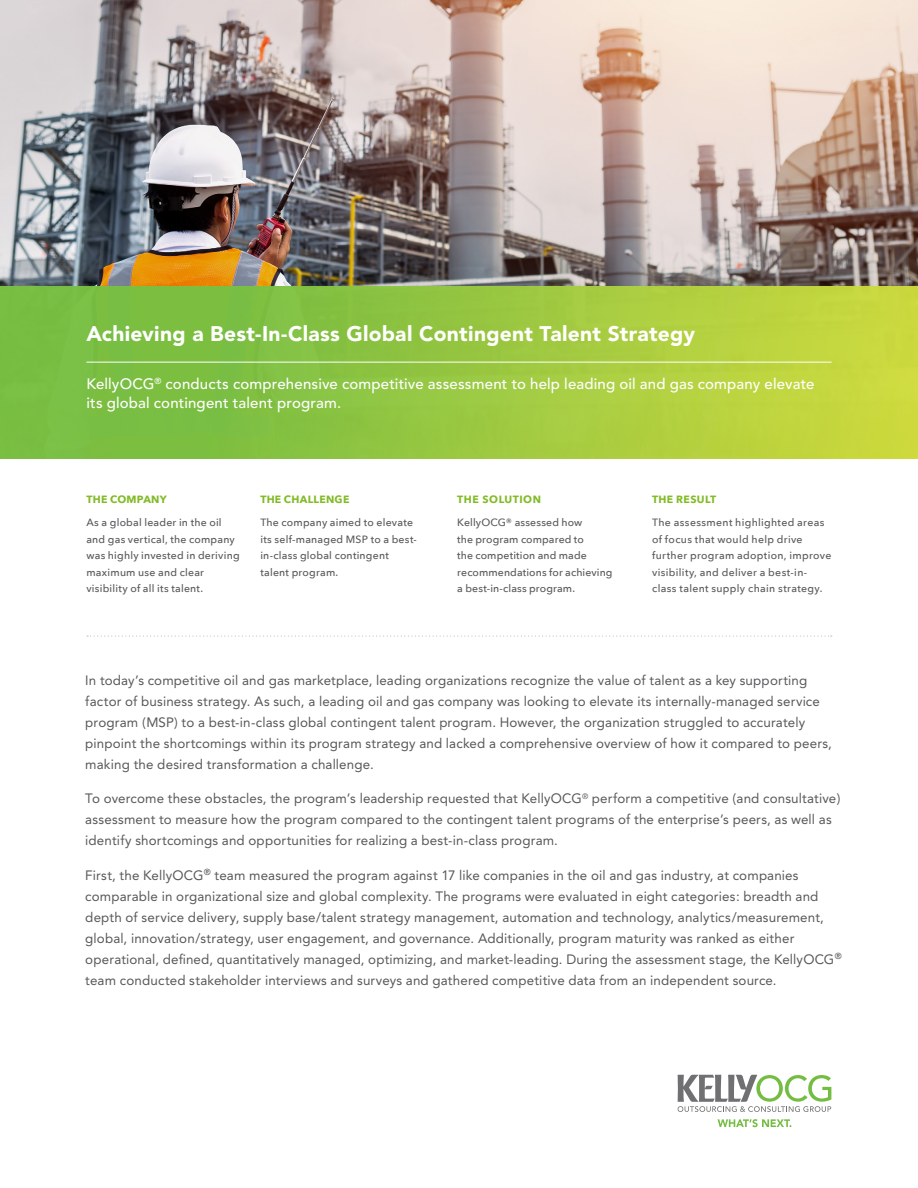
<style>
.page{position:relative;width:918px;height:1188px;background:#fff}
.page>*{position:absolute;margin:0;border:0;box-sizing:border-box;transform-origin:0 0}
.t1{font:900 21px "Avenir";letter-spacing:.015em;color:#fff}
.t2{font:500 15px/19.5px "Avenir";letter-spacing:.01em;color:#fff}
.Intro_Paragraph{font:13.5px/21px "Avenir";letter-spacing:.01em;color:#57585a}
.t3{font:500 10.5px/16.5px "Avenir Next";letter-spacing:.02em;color:#57585a}
.t4{font:700 10.5px "Avenir Next";letter-spacing:.03em;color:#82bb27}
.t5{font:700 10.5px "Avenir Next";letter-spacing:.05em;color:#82bb27}
</style>
<div class="page">
<img style="left:0;top:0;width:918px;height:287px">
<svg style="left:718px;top:1119px;width:73px;height:8px"></svg>
<svg style="left:678px;top:1075px;width:153px;height:37px"></svg>
<div style="left:0;top:287px;width:918px;height:172px;background:linear-gradient(to right,#6bb944,#cbd840)"></div>
<svg style="left:87px;top:636px;width:745px;height:1px"></svg>
<hr style="left:86px;top:362px;width:746px;height:1px;background:#fff">
<p class="t1" style="left:86px;top:320px;width:610px">Achieving a Best-In-Class Global Contingent Talent Strategy</p>
<p class="t2" style="left:86px;top:374px;width:730px">KellyOCG<sup>®</sup> conducts comprehensive competitive assessment to help leading oil and gas company elevate its global contingent talent program.</p>
<p class="t4" style="left:86px;top:490px;width:82px">THE COMPANY</p>
<p class="t3" style="left:86px;top:514px;width:155px">As a global leader in the oil and gas vertical, the company was highly invested in deriving maximum use and clear visibility of all its talent.</p>
<p class="t4" style="left:260px;top:490px;width:91px">THE CHALLENGE</p>
<p class="t3" style="left:260px;top:514px;width:158px">The company aimed to elevate its self-managed MSP to a best&shy;in-class global contingent talent program.</p>
<p class="t5" style="left:457px;top:490px;width:85px">THE SOLUTION</p>
<p class="t3" style="left:457px;top:514px;width:157px">KellyOCG® assessed how<br>the program compared to<br>the competition and made recommendations for achieving a best-in-class program.</p>
<p class="t4" style="left:652px;top:490px;width:66px">THE RESULT</p>
<p class="t3" style="left:652px;top:514px;width:181px">The assessment highlighted areas of focus that would help drive further program adoption, improve visibility, and deliver a best-in&shy;class talent supply chain strategy.</p>
<p class="Intro_Paragraph" style="left:85px;top:670px;width:748px">In today’s competitive oil and gas marketplace, leading organizations recognize the value of talent as a key supporting factor of business strategy. As such, a leading oil and gas company was looking to elevate its internally-managed service program (MSP) to a best-in-class global contingent talent program. However, the organization struggled to accurately pinpoint the shortcomings within its program strategy and lacked a comprehensive overview of how it compared to peers, making the desired transformation a challenge.</p>
<p class="Intro_Paragraph" style="left:85px;top:788px;width:757px">To overcome these obstacles, the program’s leadership requested that KellyOCG<sup>®</sup> perform a competitive (and consultative) assessment to measure how the program compared to the contingent talent programs of the enterprise’s peers, as well as identify shortcomings and opportunities for realizing a best-in-class program.</p>
<p class="Intro_Paragraph" style="left:85px;top:865px;width:758px">First, the KellyOCG<sup>®</sup> team measured the program against 17 like companies in the oil and gas industry, at companies comparable in organizational size and global complexity. The programs were evaluated in eight categories: breadth and depth of service delivery, supply base/talent strategy management, automation and technology, analytics/measurement, global, innovation/strategy, user engagement, and governance. Additionally, program maturity was ranked as either operational, defined, quantitatively managed, optimizing, and market-leading. During the assessment stage, the KellyOCG<sup>® </sup>team conducted stakeholder interviews and surveys and gathered competitive data from an independent source.</p>
</div>
